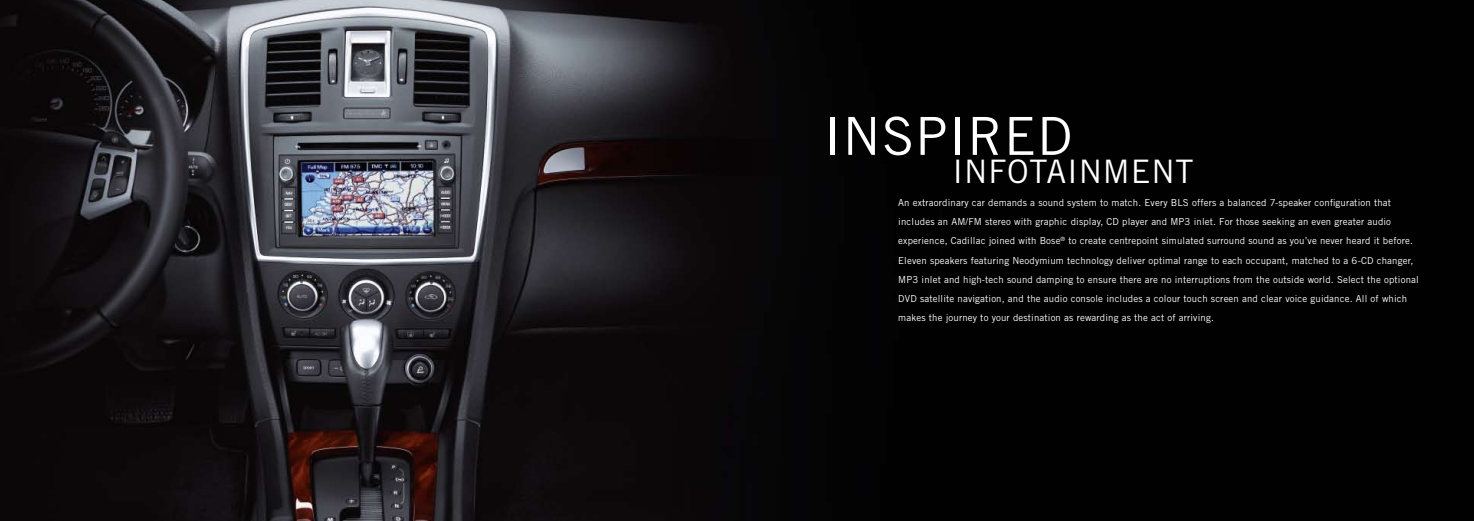
<style>
.page{position:relative;width:1474px;height:521px;background:#fff}
.page>*{position:absolute;margin:0;border:0;box-sizing:border-box;transform-origin:0 0}
.t1{font:52.5px "Trade Gothic";color:#fff}
.t2{font:32.38px "Trade Gothic";color:#fff}
.t3{font:9.62px/19.2px "Trade Gothic";letter-spacing:.015em;color:#fff}
</style>
<div class="page">
<img style="left:0;top:0;width:1473px;height:521px">
<h1 class="t1" style="left:823px;top:104px;width:52px">Inspired</h1>
<h2 class="t2" style="left:952px;top:152px;width:21px">infotainment</h2>
<p class="t3" style="left:898px;top:193px;width:522px">An extraordinary car demands a sound system to match. Every BLS offers a balanced 7-speaker configuration that includes an AM/FM stereo with graphic display, CD player and MP3 inlet. For those seeking an even greater audio experience, Cadillac joined with Bose<sup>®</sup> to create centrepoint simulated surround sound as you’ve never heard it before.<br>Eleven speakers featuring Neodymium technology deliver optimal range to each occupant, matched to a 6-CD changer, MP3 inlet and high-tech sound damping to ensure there are no interruptions from the outside world. Select the optional DVD satellite navigation, and the audio console includes a colour touch screen and clear voice guidance. All of which makes the journey to your destination as rewarding as the act of arriving.</p>
</div>
